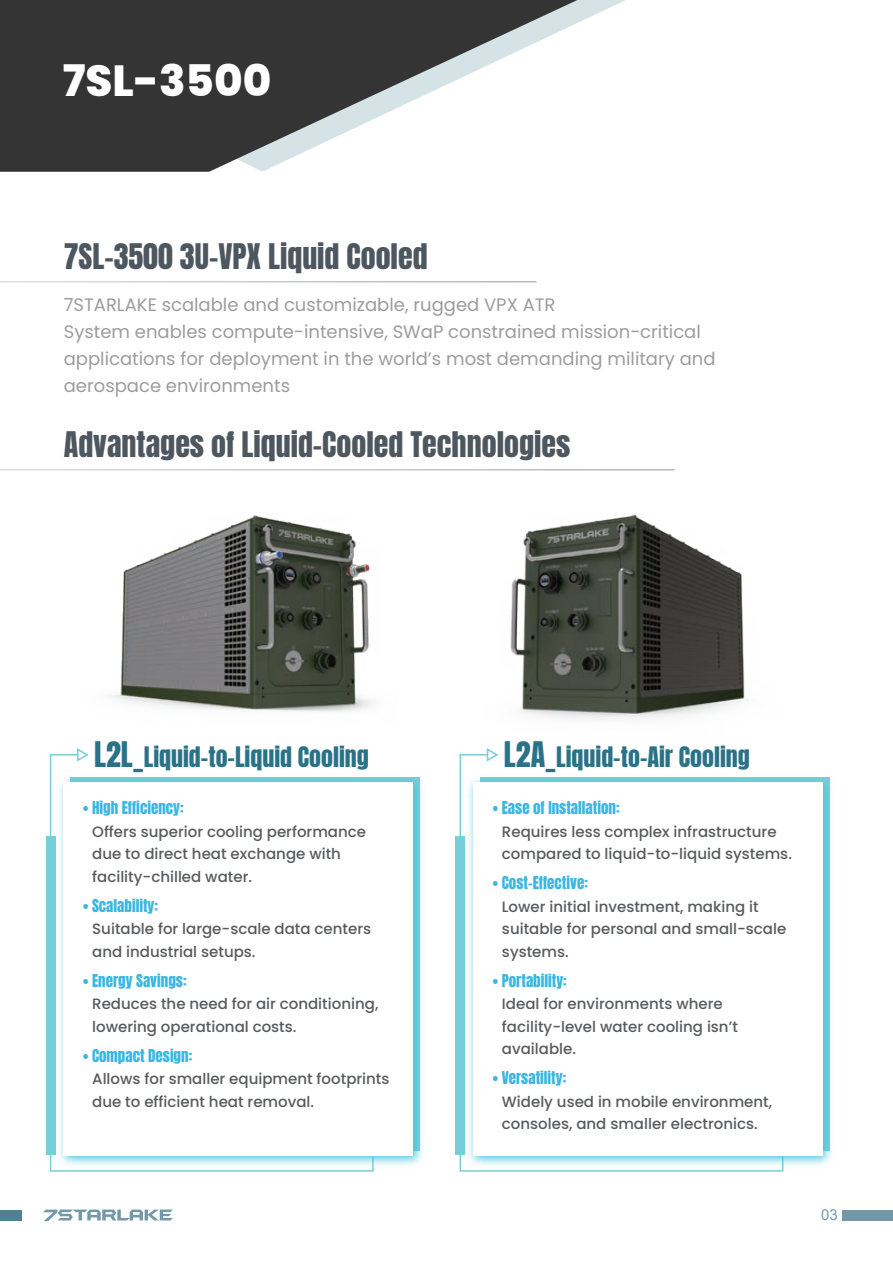
<style>
.page{position:relative;width:893px;height:1263px;background:#fff}
.page>*{position:absolute;margin:0;border:0;box-sizing:border-box;transform-origin:0 0}
.t1{font:800 43.5px "Poppins";color:#fff}
.t2{font:30px "Anton";color:#4e575f}
.t3{font:24px "Anton";color:#2a7287}
.t4{font:18px/27px "Poppins";color:rgb(89 90 92/.6)}
.t5{font:500 15px/22.5px "Poppins";color:#595a5c}
.t6{font:15px "Anton";color:#3ab6e0}
.t7{font:15px "Arial";color:#518093}
.s1{font-size:30px}
</style>
<div class="page">
<svg style="left:0;top:0;width:577px;height:172px;fill:#343434"></svg>
<svg style="left:49px;top:754px;width:325px;height:418px"></svg>
<img style="left:53px;top:771px;width:370px;height:400px">
<div style="left:64px;top:782px;width:349px;height:374px;background:#fff"></div>
<svg style="left:76px;top:748px;width:13px;height:15px"></svg>
<div style="left:46px;top:836px;width:9px;height:318px;background:#76ced9"></div>
<svg style="left:459px;top:754px;width:325px;height:418px"></svg>
<img style="left:463px;top:771px;width:369px;height:400px">
<div style="left:473px;top:782px;width:350px;height:374px;background:#fff"></div>
<svg style="left:486px;top:748px;width:13px;height:15px"></svg>
<div style="left:456px;top:836px;width:9px;height:318px;background:#76ced9"></div>
<img style="left:111px;top:515px;width:262px;height:197px">
<img style="left:510px;top:514px;width:237px;height:205px">
<div style="left:842px;top:1209px;width:51px;height:11px;background:#7399a8"></div>
<svg style="left:43px;top:1209px;width:130px;height:12px"></svg>
<div style="left:0;top:1209px;width:22px;height:11px;background:#518093"></div>
<h1 class="t1" style="left:63px;top:55px;width:210px">7SL-3500</h1>
<h2 class="t2" style="left:64px;top:241px;width:365px">7SL-3500 3U-VPX Liquid Cooled</h2>
<p class="t4" style="left:64px;top:291px;width:653px">7STARLAKE scalable and customizable, rugged VPX ATR<br>System enables compute-intensive, SWaP constrained mission-critical applications for deployment in the world’s most demanding military and aerospace environments</p>
<h2 class="t2" style="left:64px;top:429px;width:508px">Advantages of Liquid-Cooled Technologies</h2>
<h3 class="t3" style="left:94px;top:745px;width:276px"><span class="s1">L2L_</span>Liquid-to-Liquid Cooling</h3>
<p class="t6" style="left:83px;top:800px;width:102px">• High Efficiency:</p>
<p class="t5" style="left:92px;top:820px;width:275px">Offers superior cooling performance due to direct heat exchange with facility-chilled water.</p>
<p class="t6" style="left:83px;top:898px;width:76px">• Scalability:</p>
<p class="t5" style="left:92px;top:918px;width:280px">Suitable for large-scale data centers and industrial setups.</p>
<p class="t6" style="left:83px;top:973px;width:105px">• Energy Savings:</p>
<p class="t5" style="left:92px;top:993px;width:288px">Reduces the need for air conditioning, lowering operational costs.</p>
<p class="t6" style="left:83px;top:1048px;width:111px">• Compact Design:</p>
<p class="t5" style="left:92px;top:1068px;width:299px">Allows for smaller equipment footprints due to efficient heat removal.</p>
<h3 class="t3" style="left:504px;top:745px;width:247px"><span class="s1">L2A_</span>Liquid-to-Air Cooling</h3>
<p class="t6" style="left:493px;top:800px;width:128px">• Ease of Installation:</p>
<p class="t5" style="left:502px;top:820px;width:291px">Requires less complex infrastructure compared to liquid-to-liquid systems.</p>
<p class="t6" style="left:493px;top:875px;width:97px">• Cost-Effective:</p>
<p class="t5" style="left:502px;top:895px;width:286px">Lower initial investment, making it suitable for personal and small-scale systems.</p>
<p class="t6" style="left:493px;top:973px;width:75px">• Portability:</p>
<p class="t5" style="left:502px;top:993px;width:237px">Ideal for environments where facility-level water cooling isn’t available.</p>
<p class="t6" style="left:493px;top:1070px;width:75px">• Versatility:</p>
<p class="t5" style="left:502px;top:1090px;width:272px">Widely used in mobile environment, consoles, and smaller electronics.</p>
<p class="t7" style="left:821px;top:1205px;width:18px">03</p>
</div>
